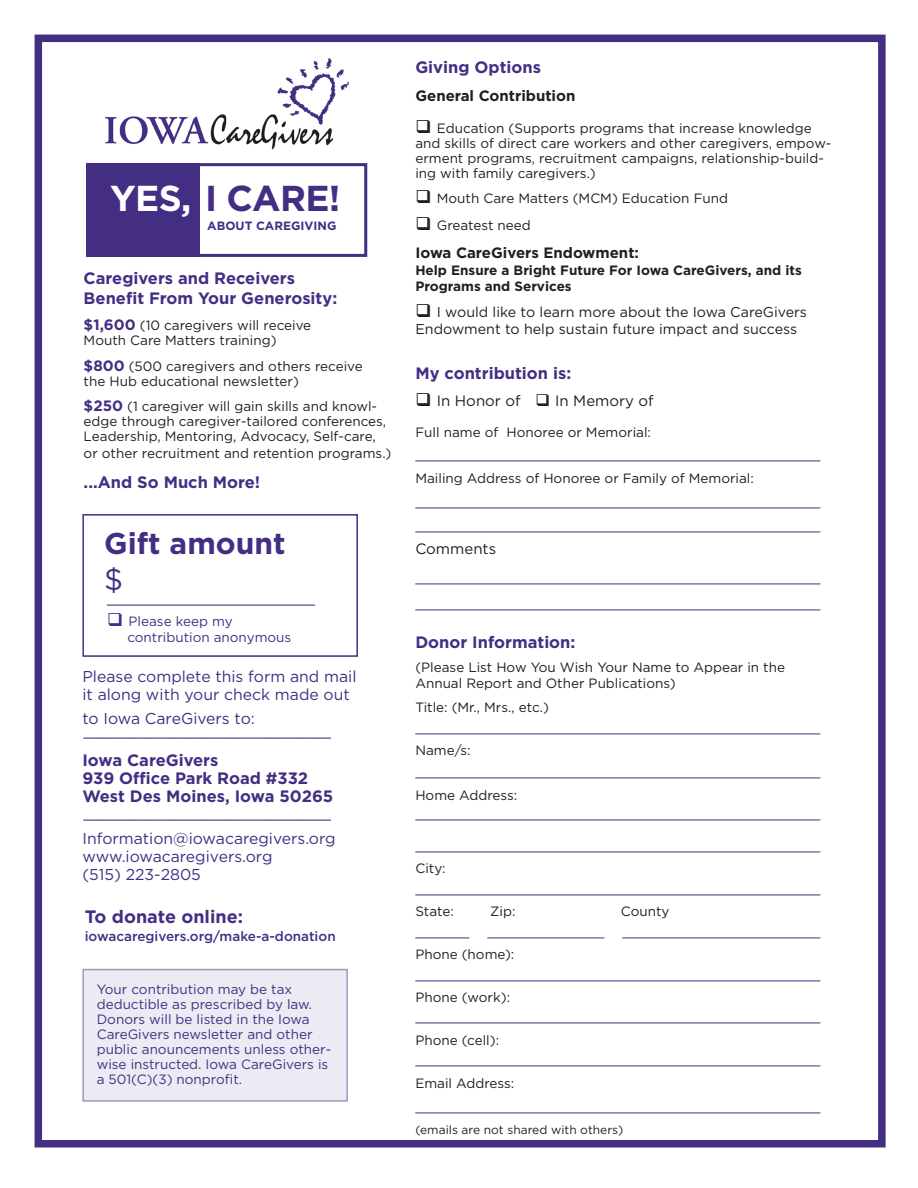
<style>
.page{position:relative;width:918px;height:1188px;background:#fff}
.page>*{position:absolute;margin:0;border:0;box-sizing:border-box;transform-origin:0 0}
.t1{font:700 36px "Gotham";letter-spacing:-.02em;color:#442e84}
.t2{font:700 30px "Gotham";color:#442e84}
.t3{font:30px "Gotham";color:#442e84}
.t4{font:700 18px "Gotham";color:#442e84}
.t5{font:700 16.5px/18px "Gotham";color:#442e84}
.t6{font:16.5px "Gotham";color:#442e84}
.t7{font:15.75px/18px "Gotham";color:#442e84}
.t8{font:15px/31.5px "Gotham";color:#442e84}
.t9{font:700 15px "Gotham";color:#231f20}
.t10{font:15px "Gotham";color:#231f20}
.t11{font:14.25px/16.5px "Gotham";color:#231f20}
.t12{font:13.5px/15px "Gotham";color:#231f20}
.t13{font:13.5px/15px "Gotham";color:#442e84}
.t14{font:700 13.5px/16.5px "Gotham";color:#231f20}
.t15{font:500 13.5px "Gotham";color:#442e84}
.t16{font:12px "Gotham";color:#231f20}
.t17{font:700 12px "Gotham";color:#442e84}
.s1{color:#fff}
.s2{font-weight:700;font-size:15px;color:#442e84}
</style>
<div class="page">
<div style="left:95px;top:163px;width:272px;height:94px;border:3px solid #442e84"></div>
<div style="left:35px;top:35px;width:851px;height:1113px;border:8px solid #442e84"></div>
<div style="left:82px;top:514px;width:276px;height:143px;border:2px solid #442e84"></div>
<img style="left:105px;top:58px;width:244px;height:92px">
<div style="left:87px;top:163px;width:113px;height:94px;background:#442e84"></div>
<div style="left:82px;top:969px;width:266px;height:133px;background:#eceaf3;border:2px solid #a196c2"></div>
<p class="t1" style="left:110px;top:175px;width:232px"><span class="s1">YES,</span> I CARE!</p>
<p class="t17" style="left:207px;top:218px;width:131px">ABOUT CAREGIVING</p>
<p class="t5" style="left:84px;top:268px;width:255px;line-height:19.8px">Caregivers and Receivers<br>Benefit From Your Generosity:</p>
<p class="t12" style="left:84px;top:317px;width:229px"><span class="s2">$1,600</span> (10 caregivers will receive<br>Mouth Care Matters training)</p>
<p class="t12" style="left:84px;top:358px;width:281px"><span class="s2">$800</span> (500 caregivers and others receive the Hub educational newsletter)</p>
<p class="t12" style="left:84px;top:399px;width:309px;line-height:15.5px"><span class="s2">$250</span> (1 caregiver will gain skills and knowl&shy;edge through caregiver-tailored conferences, Leadership, Mentoring, Advocacy, Self-care, or other recruitment and retention programs.)</p>
<p class="t5" style="left:84px;top:473px;width:178px">...And So Much More!</p>
<p class="t2" style="left:104px;top:524px;width:183px">Gift amount</p>
<p class="t3" style="left:104px;top:560px;width:21px">$</p>
<p class="t13" style="left:127px;top:613px;width:165px;line-height:16.2px;text-indent:-20px">❑ Please keep my contribution anonymous</p>
<p class="t6" style="left:107px;top:586px;width:209px">_____________________</p>
<p class="t7" style="left:82px;top:667px;width:276px">Please complete this form and mail it along with your check made out</p>
<p class="t7" style="left:82px;top:709px;width:174px">to Iowa CareGivers to:</p>
<p class="t5" style="left:82px;top:751px;width:227px">Iowa CareGivers<br>939 Office Park Road #332</p>
<p class="t5" style="left:82px;top:787px;width:252px">West Des Moines, Iowa 50265</p>
<p class="t7" style="left:82px;top:829px;width:255px">Information@iowacaregivers.org</p>
<p class="t7" style="left:82px;top:847px;width:192px">www.iowacaregivers.org</p>
<p class="t7" style="left:82px;top:865px;width:120px">(515) 223-2805</p>
<p class="t6" style="left:83px;top:719px;width:249px">_________________________</p>
<p class="t6" style="left:83px;top:802px;width:249px">_________________________</p>
<p class="t4" style="left:85px;top:904px;width:160px">To donate online:</p>
<p class="t15" style="left:85px;top:927px;width:252px">iowacaregivers.org/make-a-donation</p>
<p class="t13" style="left:97px;top:981px;width:236px">Your contribution may be tax deductible as prescribed by law.<br>Donors will be listed in the Iowa<br>CareGivers newsletter and other public anouncements unless other&shy;wise instructed. Iowa CareGivers is a 501(C)(3) nonprofit.</p>
<p class="t5" style="left:415px;top:58px;width:127px">Giving Options</p>
<p class="t9" style="left:415px;top:86px;width:162px">General Contribution</p>
<p class="t12" style="left:415px;top:121px;width:417px">❑ Education (Supports programs that increase knowledge and skills of direct care workers and other caregivers, empow&shy;erment programs, recruitment campaigns, relationship-build&shy;ing with family caregivers.)</p>
<p class="t12" style="left:415px;top:190px;width:314px">❑ Mouth Care Matters (MCM) Education Fund</p>
<p class="t12" style="left:415px;top:217px;width:117px">❑ Greatest need</p>
<p class="t9" style="left:415px;top:243px;width:225px">Iowa CareGivers Endowment:</p>
<p class="t14" style="left:415px;top:262px;width:388px">Help Ensure a Bright Future For Iowa CareGivers, and its<br>Programs and Services</p>
<p class="t11" style="left:415px;top:304px;width:393px">❑ I would like to learn more about the Iowa CareGivers<br>Endowment to help sustain future impact and success</p>
<p class="t5" style="left:415px;top:364px;width:157px">My contribution is:</p>
<p class="t10" style="left:415px;top:391px;width:240px">❑ In Honor of ❑ In Memory of</p>
<p class="t12" style="left:415px;top:424px;width:237px">Full name of Honoree or Memorial:</p>
<p class="t8" style="left:415px;top:438px;width:407px">_____________________________________________</p>
<p class="t12" style="left:415px;top:471px;width:340px">Mailing Address of Honoree or Family of Memorial:</p>
<p class="t8" style="left:415px;top:485px;width:407px">_____________________________________________</p>
<p class="t8" style="left:415px;top:509px;width:407px">_____________________________________________</p>
<p class="t10" style="left:415px;top:539px;width:82px">Comments</p>
<p class="t8" style="left:415px;top:561px;width:407px">_____________________________________________</p>
<p class="t8" style="left:415px;top:586px;width:407px">_____________________________________________</p>
<p class="t5" style="left:415px;top:633px;width:162px">Donor Information:</p>
<p class="t12" style="left:415px;top:659px;width:371px;line-height:16.5px">(Please List How You Wish Your Name to Appear in the<br>Annual Report and Other Publications)</p>
<p class="t12" style="left:415px;top:700px;width:135px">Title: (Mr., Mrs., etc.)</p>
<p class="t8" style="left:415px;top:711px;width:407px">_____________________________________________</p>
<p class="t12" style="left:415px;top:743px;width:57px">Name/s:</p>
<p class="t8" style="left:415px;top:755px;width:407px">_____________________________________________</p>
<p class="t12" style="left:415px;top:787px;width:104px">Home Address:</p>
<p class="t8" style="left:415px;top:797px;width:407px">_____________________________________________ _____________________________________________</p>
<p class="t12" style="left:415px;top:861px;width:32px">City:</p>
<p class="t8" style="left:415px;top:871px;width:407px">_____________________________________________</p>
<p class="t12" style="left:415px;top:904px;width:40px">State:</p>
<p class="t12" style="left:490px;top:904px;width:27px">Zip:</p>
<p class="t12" style="left:621px;top:904px;width:50px">County</p>
<p class="t8" style="left:415px;top:914px;width:407px">______ _____________ ______________________</p>
<p class="t12" style="left:415px;top:946px;width:101px">Phone (home):</p>
<p class="t8" style="left:415px;top:957px;width:407px">_____________________________________________</p>
<p class="t12" style="left:415px;top:989px;width:96px">Phone (work):</p>
<p class="t8" style="left:415px;top:1000px;width:407px">_____________________________________________</p>
<p class="t12" style="left:415px;top:1032px;width:85px">Phone (cell):</p>
<p class="t8" style="left:415px;top:1043px;width:407px">_____________________________________________</p>
<p class="t12" style="left:415px;top:1075px;width:101px">Email Address:</p>
<p class="t8" style="left:415px;top:1090px;width:407px">_____________________________________________</p>
<p class="t16" style="left:415px;top:1122px;width:209px">(emails are not shared with others)</p>
</div>
